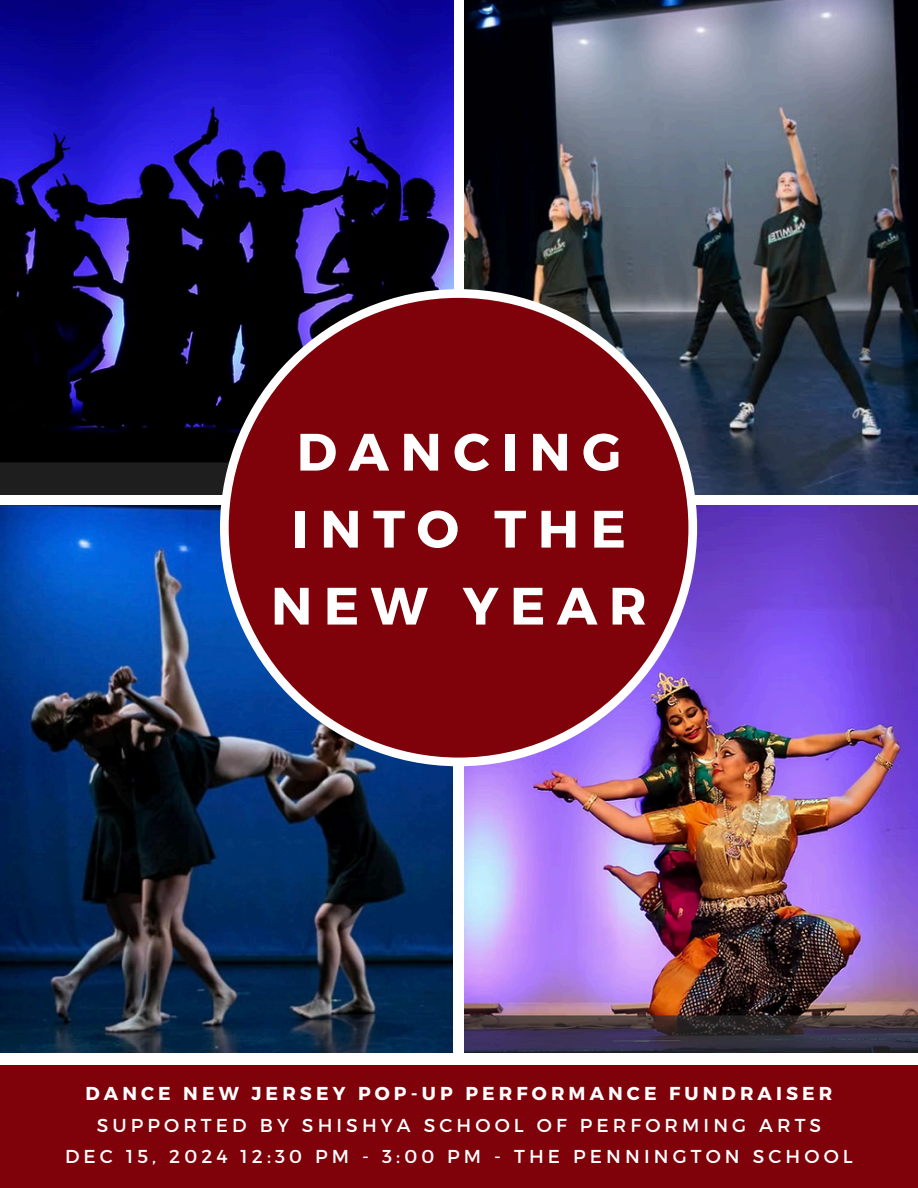
<style>
.page{position:relative;width:918px;height:1188px;background:#fff}
.page>*{position:absolute;margin:0;border:0;box-sizing:border-box;transform-origin:0 0}
.t1{font:700 52.5px/76.9px "Montserrat";letter-spacing:.22em;color:#fff;text-align:center}
.t2{font:18.75px "Montserrat";letter-spacing:.22em;color:#fff}
.t3{font:700 18.75px "Montserrat";letter-spacing:.22em;color:#fff}
</style>
<div class="page">
<img style="left:0;top:505px;width:453px;height:548px">
<img style="left:464px;top:505px;width:454px;height:548px">
<img style="left:0;top:0;width:453px;height:495px">
<img style="left:464px;top:0;width:454px;height:495px">
<svg style="left:220px;top:289px;width:477px;height:477px;background:#771c2c"></svg>
<div style="left:0;top:1065px;width:918px;height:123px;background:#7f020a"></div>
<p class="t1" style="left:271px;top:411px;width:377px">DANCING<br>INTO THE<br>NEW YEAR</p>
<p class="t3" style="left:85px;top:1082px;width:749px">DANCE NEW JERSEY POP-UP PERFORMANCE FUNDRAISER</p>
<h1 class="t2" style="left:97px;top:1113px;width:726px">SUPPORTED BY SHISHYA SCHOOL OF PERFORMING ARTS</h1>
<p class="t2" style="left:65px;top:1145px;width:789px">DEC 15, 2024 12:30 PM - 3:00 PM - THE PENNINGTON SCHOOL</p>
</div>
